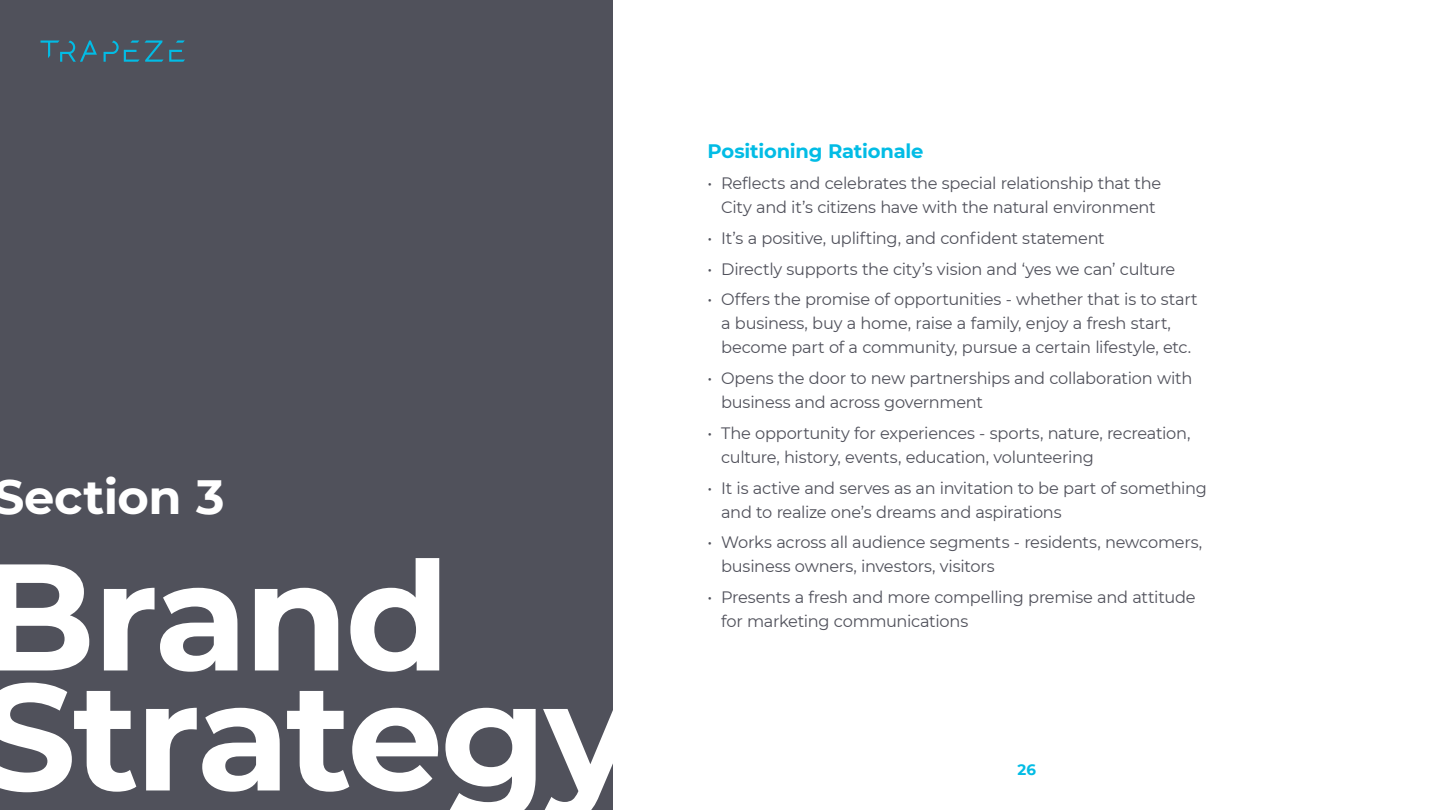
<style>
.page{position:relative;width:1441px;height:810px;background:#fff}
.page>*{position:absolute;margin:0;border:0;box-sizing:border-box;transform-origin:0 0}
.Header_1_Blue{font:700 151.5px/120px "Montserrat";letter-spacing:-.025em;color:#fff}
.Body{font:700 48px "Montserrat";letter-spacing:-.005em;color:#fff}
.Header_1_Blue-2{font:700 19.5px "Montserrat";letter-spacing:-.01em;color:#02bce5}
.t1{font:16.5px/24px "Montserrat";letter-spacing:-.015em;color:#50515b}
.Header_1_Blue-3{font:700 15px "Montserrat";color:#02bce5}
</style>
<div class="page">
<div style="left:0;top:0;width:612px;height:810px;background:#50515b"></div>
<svg style="left:40px;top:40px;width:145px;height:22px"></svg>
<p class="Body" style="left:-7px;top:462px;width:233px">Section 3</p>
<p class="Header_1_Blue" style="left:-21px;top:549px;width:657px">Brand<br>Strategy</p>
<p class="Header_1_Blue-2" style="left:707px;top:137px;width:217px">Positioning Rationale</p>
<p class="t1" style="left:707px;top:171px;width:455px;text-align:center">• Reflects and celebrates the special relationship that the<br>City and it’s citizens have with the natural environment</p>
<p class="t1" style="left:707px;top:225px;width:398px">• It’s a positive, uplifting, and confident statement</p>
<p class="t1" style="left:707px;top:256px;width:469px">• Directly supports the city’s vision and ‘yes we can’ culture</p>
<p class="t1" style="left:721px;top:287px;width:478px;text-indent:-14px">• Offers the promise of opportunities - whether that is to start a business, buy a home, raise a family, enjoy a fresh start, become part of a community, pursue a certain lifestyle, etc.</p>
<p class="t1" style="left:721px;top:366px;width:472px;text-indent:-14px">• Opens the door to new partnerships and collaboration with business and across government</p>
<p class="t1" style="left:721px;top:420px;width:471px;text-indent:-14px">• The opportunity for experiences - sports, nature, recreation, culture, history, events, education, volunteering</p>
<p class="t1" style="left:721px;top:475px;width:487px;text-indent:-14px">• It is active and serves as an invitation to be part of something and to realize one’s dreams and aspirations</p>
<p class="t1" style="left:721px;top:530px;width:482px;text-indent:-14px">• Works across all audience segments - residents, newcomers, business owners, investors, visitors</p>
<p class="t1" style="left:721px;top:585px;width:476px;text-indent:-14px">• Presents a fresh and more compelling premise and attitude for marketing communications</p>
<p class="Header_1_Blue-3" style="left:1017px;top:759px;width:20px">26</p>
</div>
